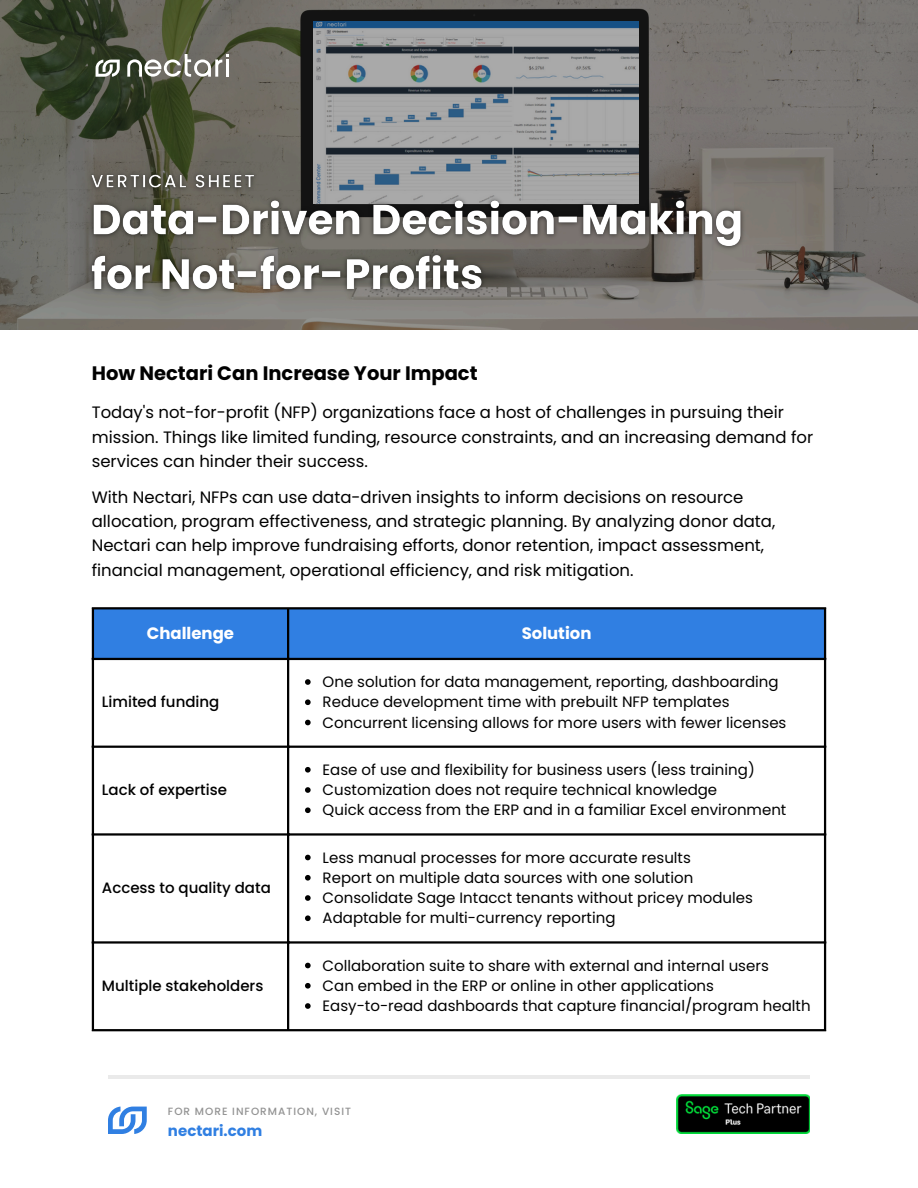
<style>
.page{position:relative;width:918px;height:1188px;background:#fff}
.page>*{position:absolute;margin:0;border:0;box-sizing:border-box;transform-origin:0 0}
.t1{font:700 19.5px "Poppins";color:#000}
.t2{font:16.5px/24.5px "Poppins";color:#000}
.t3{font:700 16.5px "Poppins";color:#fff}
.t4{font:15px "Poppins";color:#000}
.t5{font:500 15px "Poppins";color:#000}
.t6{font:700 15px "Poppins";color:#307fe2}
.t7{font:500 10.5px "Poppins";letter-spacing:.095em;color:#939393}
</style>
<div class="page">
<svg style="left:0;top:0;width:918px;height:330px;background:#70706c"></svg>
<svg style="left:96px;top:60px;width:24px;height:17px"></svg>
<svg style="left:127px;top:54px;width:102px;height:23px"></svg>
<img style="left:677px;top:1094px;width:133px;height:40px">
<svg style="left:108px;top:1107px;width:39px;height:27px"></svg>
<hr style="left:108px;top:1075px;width:702px;height:4px;background:#eaeaea">
<div style="left:94px;top:609px;width:730px;height:49px;background:#307fe2"></div>
<svg style="left:305px;top:679px;width:6px;height:6px"></svg>
<svg style="left:305px;top:699px;width:6px;height:6px"></svg>
<svg style="left:305px;top:720px;width:6px;height:5px"></svg>
<svg style="left:305px;top:767px;width:6px;height:6px"></svg>
<svg style="left:305px;top:787px;width:6px;height:6px"></svg>
<svg style="left:305px;top:807px;width:6px;height:6px"></svg>
<svg style="left:305px;top:855px;width:6px;height:5px"></svg>
<svg style="left:305px;top:875px;width:6px;height:6px"></svg>
<svg style="left:305px;top:895px;width:6px;height:6px"></svg>
<svg style="left:305px;top:915px;width:6px;height:6px"></svg>
<svg style="left:305px;top:963px;width:6px;height:5px"></svg>
<svg style="left:305px;top:983px;width:6px;height:6px"></svg>
<svg style="left:305px;top:1003px;width:6px;height:6px"></svg>
<hr style="left:92px;top:609px;width:2px;height:420px;background:#000">
<hr style="left:287px;top:609px;width:2px;height:420px;background:#000">
<hr style="left:824px;top:609px;width:2px;height:420px;background:#000">
<hr style="left:92px;top:607px;width:734px;height:2px;background:#000">
<hr style="left:92px;top:658px;width:734px;height:2px;background:#000">
<hr style="left:92px;top:746px;width:734px;height:2px;background:#000">
<hr style="left:92px;top:833px;width:734px;height:3px;background:#000">
<hr style="left:92px;top:941px;width:734px;height:3px;background:#000">
<hr style="left:92px;top:1029px;width:734px;height:2px;background:#000">
<img style="left:84px;top:167px;width:668px;height:137px">
<p class="t1" style="left:92px;top:359px;width:387px">How Nectari Can Increase Your Impact</p>
<p class="t2" style="left:92px;top:400px;width:723px">Today's not-for-profit (NFP) organizations face a host of challenges in pursuing their mission. Things like limited funding, resource constraints, and an increasing demand for services can hinder their success.</p>
<p class="t2" style="left:92px;top:485px;width:685px">With Nectari, NFPs can use data-driven insights to inform decisions on resource allocation, program effectiveness, and strategic planning. By analyzing donor data, Nectari can help improve fundraising efforts, donor retention, impact assessment, financial management, operational efficiency, and risk mitigation.</p>
<h4 class="t3" style="left:147px;top:621px;width:89px">Challenge</h4>
<h4 class="t3" style="left:522px;top:621px;width:71px">Solution</h4>
<p class="t5" style="left:102px;top:692px;width:119px">Limited funding</p>
<p class="t5" style="left:102px;top:779px;width:127px">Lack of expertise</p>
<p class="t5" style="left:102px;top:877px;width:170px">Access to quality data</p>
<p class="t5" style="left:102px;top:975px;width:163px">Multiple stakeholders</p>
<p class="t4" style="left:323px;top:671px;width:458px">One solution for data management, reporting, dashboarding</p>
<p class="t4" style="left:323px;top:692px;width:408px">Reduce development time with prebuilt NFP templates</p>
<p class="t4" style="left:323px;top:712px;width:465px">Concurrent licensing allows for more users with fewer licenses</p>
<p class="t4" style="left:323px;top:759px;width:434px">Ease of use and flexibility for business users (less training)</p>
<p class="t4" style="left:323px;top:779px;width:396px">Customization does not require technical knowledge</p>
<p class="t4" style="left:323px;top:800px;width:465px">Quick access from the ERP and in a familiar Excel environment</p>
<p class="t4" style="left:323px;top:847px;width:370px">Less manual processes for more accurate results</p>
<p class="t4" style="left:323px;top:867px;width:372px">Report on multiple data sources with one solution</p>
<p class="t4" style="left:323px;top:887px;width:432px">Consolidate Sage Intacct tenants without pricey modules</p>
<p class="t4" style="left:323px;top:908px;width:294px">Adaptable for multi-currency reporting</p>
<p class="t4" style="left:323px;top:955px;width:448px">Collaboration suite to share with external and internal users</p>
<p class="t4" style="left:323px;top:975px;width:393px">Can embed in the ERP or online in other applications</p>
<p class="t4" style="left:323px;top:995px;width:490px">Easy-to-read dashboards that capture financial/program health</p>
<h3 class="t7" style="left:168px;top:1104px;width:185px">FOR MORE INFORMATION, VISIT</h3>
<p class="t6" style="left:168px;top:1121px;width:96px">nectari.com</p>
</div>
